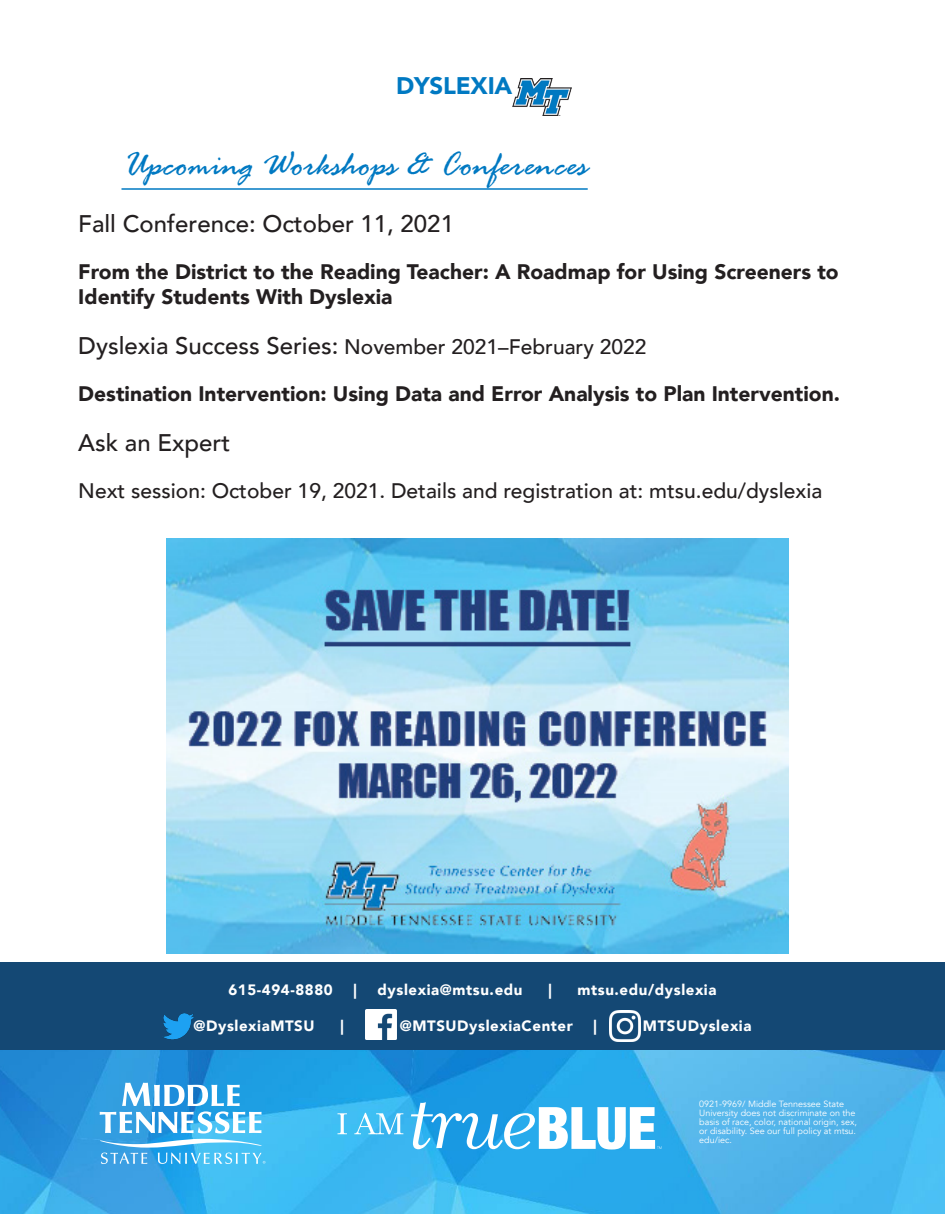
<style>
.page{position:relative;width:945px;height:1215px;background:#fff}
.page>*{position:absolute;margin:0;border:0;box-sizing:border-box;transform-origin:0 0}
.t1{font:italic 36px "Rage";color:#0079c2}
.t2{font:500 24px "Avenir";color:#231f20}
.t3{font:900 24px "Avenir";letter-spacing:-.01em;color:#0079c2}
.t4{font:900 21px/25.2px "Avenir";color:#231f20}
.t5{font:500 21px "Avenir";color:#231f20}
.t6{font:900 15px "Avenir";letter-spacing:.04em;color:#fff}
.t7{font:9px/9px "Avenir";color:#fff}
.s1{font-size:24px}
</style>
<div class="page">
<img style="left:0;top:1050px;width:945px;height:164px">
<div style="left:0;top:962px;width:945px;height:88px;background:#144874"></div>
<img style="left:512px;top:78px;width:59px;height:37px">
<svg style="left:100px;top:1083px;width:162px;height:50px"></svg>
<svg style="left:100px;top:1139px;width:166px;height:25px;background:#62bfef"></svg>
<img style="left:163px;top:1013px;width:31px;height:27px">
<img style="left:366px;top:1009px;width:31px;height:31px">
<img style="left:610px;top:1011px;width:30px;height:30px">
<svg style="left:338px;top:1113px;width:9px;height:21px"></svg>
<svg style="left:354px;top:1113px;width:49px;height:21px"></svg>
<svg style="left:411px;top:1102px;width:251px;height:48px"></svg>
<hr style="left:122px;top:188px;width:466px;height:2px;background:#0079c2">
<img style="left:167px;top:538px;width:622px;height:415px">
<p class="t3" style="left:396px;top:66px;width:118px">DYSLEXIA</p>
<p class="t1" style="left:122px;top:145px;width:468px">Upcoming Workshops &amp; Conferences</p>
<p class="t2" style="left:78px;top:203px;width:377px">Fall Conference: October 11, 2021</p>
<p class="t4" style="left:78px;top:258px;width:762px">From the District to the Reading Teacher: A Roadmap for Using Screeners to<br>Identify Students With Dyslexia</p>
<p class="t5" style="left:78px;top:329px;width:570px"><span class="s1">Dyslexia Success Series:</span> November 2021–February 2022</p>
<p class="t4" style="left:78px;top:381px;width:763px">Destination Intervention: Using Data and Error Analysis to Plan Intervention.</p>
<p class="t2" style="left:78px;top:422px;width:154px">Ask an Expert</p>
<p class="t5" style="left:78px;top:473px;width:746px">Next session: October 19, 2021. Details and registration at: mtsu.edu/dyslexia</p>
<p class="t6" style="left:228px;top:977px;width:106px">615-494-8880</p>
<p class="t6" style="left:354px;top:977px;width:5px">|</p>
<p class="t6" style="left:378px;top:977px;width:146px">dyslexia@mtsu.edu</p>
<p class="t6" style="left:548px;top:977px;width:5px">|</p>
<p class="t6" style="left:577px;top:977px;width:141px">mtsu.edu/dyslexia</p>
<p class="t6" style="left:193px;top:1013px;width:123px">@DyslexiaMTSU</p>
<p class="t6" style="left:340px;top:1013px;width:5px">|</p>
<p class="t6" style="left:400px;top:1013px;width:175px">@MTSUDyslexiaCenter</p>
<p class="t6" style="left:594px;top:1013px;width:5px">|</p>
<p class="t6" style="left:643px;top:1013px;width:110px">MTSUDyslexia</p>
<p class="t7" style="left:699px;top:1099px;width:159px">0921-9969/ Middle Tennessee State University does not discriminate on the basis of race, color, national origin, sex, or disability. See our full policy at mtsu. edu/iec.</p>
</div>
